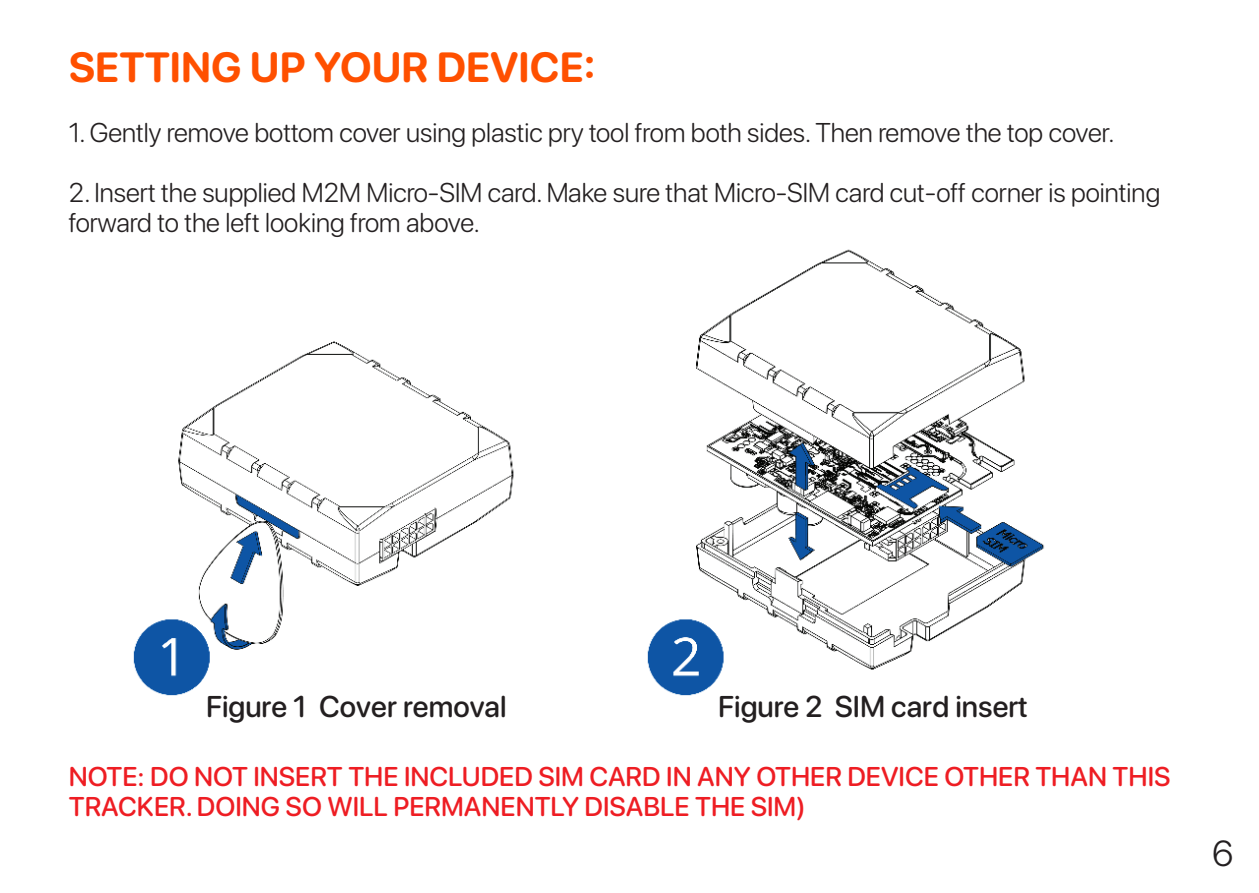
<style>
.page{position:relative;width:1259px;height:893px;background:#fff}
.page>*{position:absolute;margin:0;border:0;box-sizing:border-box;transform-origin:0 0}
.t1{font:700 42px "SF Pro Rounded";color:#ff5000}
.t2{font:300 36px "SF Pro Rounded";color:#231f20}
.t3{font:500 30px "SF Pro Rounded";color:#231f20}
.t4{font:300 27px/30px "SF Pro Rounded";color:#231f20}
.t5{font:500 27px/30px "SF Pro Rounded";color:#ee1d23}
</style>
<div class="page">
<img style="left:133px;top:341px;width:381px;height:353px">
<img style="left:647px;top:249px;width:397px;height:446px">
<h1 class="t1" style="left:69px;top:43px;width:528px">SETTING UP YOUR DEVICE:</h1>
<p class="t4" style="left:69px;top:118px;width:1047px">1. Gently remove bottom cover using plastic pry tool from both sides. Then remove the top cover.</p>
<p class="t4" style="left:69px;top:178px;width:1093px">2. Insert the supplied M2M Micro-SIM card. Make sure that Micro-SIM card cut-off corner is pointing forward to the left looking from above.</p>
<p class="t3" style="left:206px;top:689px;width:302px">Figure 1 Cover removal</p>
<p class="t3" style="left:718px;top:689px;width:311px">Figure 2 SIM card insert</p>
<p class="t5" style="left:69px;top:762px;width:1103px">NOTE: DO NOT INSERT THE INCLUDED SIM CARD IN ANY OTHER DEVICE OTHER THAN THIS<br>TRACKER. DOING SO WILL PERMANENTLY DISABLE THE SIM)</p>
<h2 class="t2" style="left:1212px;top:832px;width:23px">6</h2>
</div>
